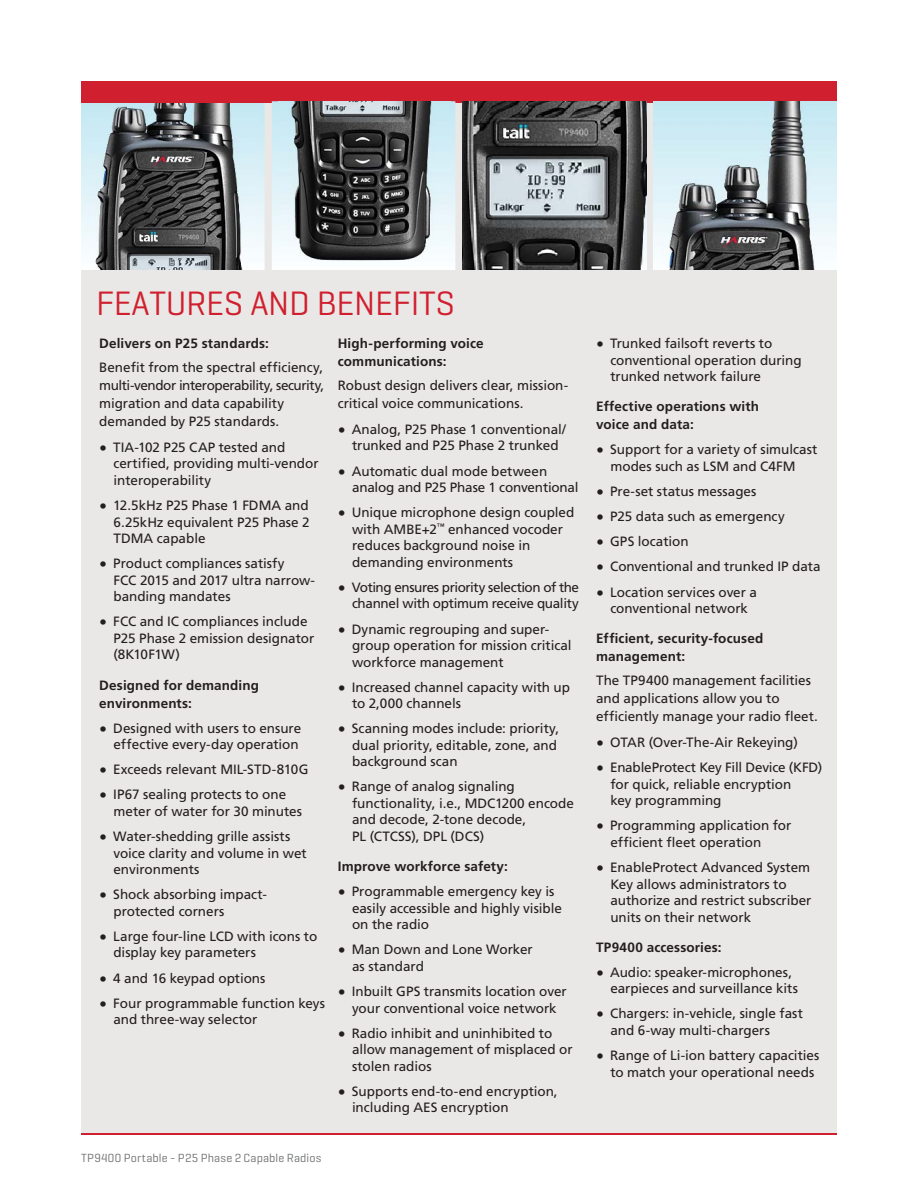
<style>
.page{position:relative;width:918px;height:1188px;background:#fff}
.page>*{position:absolute;margin:0;border:0;box-sizing:border-box;transform-origin:0 0}
.t1{font:34.5px "Geogrotesque";letter-spacing:-.01em;color:#d01f2e}
.t2{font:13.5px/16.5px "Frutiger LT Std";letter-spacing:-.005em;color:#231f20}
.t3{font:700 13.5px/18px "Frutiger LT Std";letter-spacing:.01em;color:#231f20}
.t4{font:13.5px/16.5px "Frutiger LT Std";letter-spacing:-.03em;color:#231f20;text-align:right}
.t5{font:12px "Geogrotesque";letter-spacing:.015em;color:#6d6f71}
.s1{font-family:"Base Nine";font-size:12px}
</style>
<div class="page">
<div style="left:81px;top:81px;width:756px;height:1053px;background:#eae8e6"></div>
<hr style="left:81px;top:1133px;width:756px;height:2px;background:#d01f2e">
<svg style="left:81px;top:103px;width:184px;height:167px;background:#dff2f7"></svg>
<img style="left:87px;top:103px;width:171px;height:167px">
<div style="left:81px;top:81px;width:756px;height:22px;background:#d01f2e"></div>
<svg style="left:272px;top:101px;width:183px;height:169px;background:#def2f8"></svg>
<img style="left:279px;top:101px;width:172px;height:169px">
<img style="left:463px;top:101px;width:183px;height:169px">
<img style="left:653px;top:101px;width:184px;height:169px">
<h1 class="t1" style="left:96px;top:288px;width:360px">FEATURES AND BENEFITS</h1>
<p class="t3" style="left:99px;top:335px;width:171px">Delivers on P25 standards:</p>
<p class="t2" style="left:99px;top:359px;width:227px;line-height:18px">Benefit from the spectral efficiency, multi-vendor interoperability, security, migration and data capability demanded by P25 standards.</p>
<p class="t2" style="left:114px;top:440px;width:207px;text-indent:-14px"><span class="s1">•</span> TIA-102 P25 CAP tested and certified, providing multi-vendor interoperability</p>
<p class="t2" style="left:114px;top:498px;width:198px;text-align:justify;text-indent:-14px"><span class="s1">•</span> 12.5kHz P25 Phase 1 FDMA and 6.25kHz equivalent P25 Phase 2<br>TDMA capable</p>
<p class="t2" style="left:114px;top:556px;width:203px;text-indent:-14px"><span class="s1">•</span> Product compliances satisfy<br>FCC 2015 and 2017 ultra narrow&shy;banding mandates</p>
<p class="t2" style="left:114px;top:614px;width:202px;text-indent:-14px"><span class="s1">•</span> FCC and IC compliances include<br>P25 Phase 2 emission designator (8K10F1W)</p>
<p class="t3" style="left:99px;top:677px;width:161px">Designed for demanding environments:</p>
<p class="t2" style="left:99px;top:721px;width:204px;text-align:right"><span class="s1">•</span> Designed with users to ensure effective every-day operation</p>
<p class="t2" style="left:99px;top:762px;width:211px"><span class="s1">•</span> Exceeds relevant MIL-STD-810G</p>
<p class="t2" style="left:114px;top:787px;width:190px;text-indent:-14px"><span class="s1">•</span> IP67 sealing protects to one meter of water for 30 minutes</p>
<p class="t2" style="left:114px;top:829px;width:195px;text-indent:-14px"><span class="s1">•</span> Water-shedding grille assists voice clarity and volume in wet environments</p>
<p class="t2" style="left:114px;top:887px;width:155px;text-indent:-14px"><span class="s1">•</span> Shock absorbing impact&shy;protected corners</p>
<p class="t2" style="left:114px;top:929px;width:205px;text-indent:-14px"><span class="s1">•</span> Large four-line LCD with icons to display key parameters</p>
<p class="t2" style="left:99px;top:970px;width:168px"><span class="s1">•</span> 4 and 16 keypad options</p>
<p class="t2" style="left:114px;top:995px;width:213px;text-indent:-14px"><span class="s1">•</span> Four programmable function keys and three-way selector</p>
<p class="t3" style="left:338px;top:335px;width:147px">High-performing voice communications:</p>
<p class="t2" style="left:338px;top:377px;width:232px;line-height:18px">Robust design delivers clear, mission&shy;critical voice communications.</p>
<p class="t2" style="left:338px;top:422px;width:229px;text-align:center"><span class="s1">•</span> Analog, P25 Phase 1 conventional/ trunked and P25 Phase 2 trunked</p>
<p class="t2" style="left:352px;top:463px;width:228px;text-indent:-14px"><span class="s1">•</span> Automatic dual mode between analog and P25 Phase 1 conventional</p>
<p class="t2" style="left:352px;top:505px;width:224px;text-indent:-14px"><span class="s1">•</span> Unique microphone design coupled with AMBE+2<sup>™</sup> enhanced vocoder reduces background noise in demanding environments</p>
<p class="t4" style="left:338px;top:580px;width:243px"><span class="s1">•</span> Voting ensures priority selection of the channel with optimum receive quality</p>
<p class="t2" style="left:352px;top:621px;width:221px;text-indent:-14px"><span class="s1">•</span> Dynamic regrouping and super&shy;group operation for mission critical workforce management</p>
<p class="t2" style="left:352px;top:679px;width:220px;text-indent:-14px"><span class="s1">•</span> Increased channel capacity with up to 2,000 channels</p>
<p class="t2" style="left:352px;top:721px;width:209px;text-indent:-14px"><span class="s1">•</span> Scanning modes include: priority, dual priority, editable, zone, and background scan</p>
<p class="t2" style="left:352px;top:779px;width:223px;text-indent:-14px"><span class="s1">•</span> Range of analog signaling functionality, i.e., MDC1200 encode and decode, 2-tone decode,<br>PL (CTCSS), DPL (DCS)</p>
<p class="t3" style="left:338px;top:858px;width:172px">Improve workforce safety:</p>
<p class="t2" style="left:352px;top:884px;width:211px;text-indent:-14px"><span class="s1">•</span> Programmable emergency key is easily accessible and highly visible on the radio</p>
<p class="t2" style="left:352px;top:942px;width:182px;text-indent:-14px"><span class="s1">•</span> Man Down and Lone Worker as standard</p>
<p class="t2" style="left:338px;top:984px;width:231px;text-align:center"><span class="s1">•</span> Inbuilt GPS transmits location over your conventional voice network</p>
<p class="t2" style="left:352px;top:1025px;width:222px;text-indent:-14px"><span class="s1">•</span> Radio inhibit and uninhibited to allow management of misplaced or stolen radios</p>
<p class="t2" style="left:352px;top:1084px;width:207px;text-indent:-14px"><span class="s1">•</span> Supports end-to-end encryption, including AES encryption</p>
<p class="t5" style="left:81px;top:1152px;width:242px">TP9400 Portable - P25 Phase 2 Capable Radios</p>
<p class="t2" style="left:610px;top:336px;width:193px;text-indent:-14px"><span class="s1">•</span> Trunked failsoft reverts to conventional operation during trunked network failure</p>
<p class="t3" style="left:596px;top:398px;width:164px">Effective operations with voice and data:</p>
<p class="t2" style="left:596px;top:442px;width:223px;text-align:center"><span class="s1">•</span> Support for a variety of simulcast modes such as LSM and C4FM</p>
<p class="t2" style="left:596px;top:484px;width:162px"><span class="s1">•</span> Pre-set status messages</p>
<p class="t2" style="left:596px;top:509px;width:190px"><span class="s1">•</span> P25 data such as emergency</p>
<p class="t2" style="left:596px;top:534px;width:94px"><span class="s1">•</span> GPS location</p>
<p class="t2" style="left:596px;top:559px;width:226px"><span class="s1">•</span> Conventional and trunked IP data</p>
<p class="t2" style="left:596px;top:584px;width:162px;text-align:center"><span class="s1">•</span> Location services over a conventional network</p>
<p class="t3" style="left:596px;top:630px;width:169px">Efficient, security-focused management:</p>
<p class="t2" style="left:596px;top:672px;width:223px;line-height:18px">The TP9400 management facilities and applications allow you to efficiently manage your radio fleet.</p>
<p class="t2" style="left:596px;top:735px;width:203px"><span class="s1">•</span> OTAR (Over-The-Air Rekeying)</p>
<p class="t2" style="left:610px;top:760px;width:213px;text-indent:-14px"><span class="s1">•</span> EnableProtect Key Fill Device (KFD) for quick, reliable encryption<br>key programming</p>
<p class="t2" style="left:610px;top:818px;width:183px;text-indent:-14px"><span class="s1">•</span> Programming application for efficient fleet operation</p>
<p class="t2" style="left:610px;top:860px;width:203px;text-indent:-14px"><span class="s1">•</span> EnableProtect Advanced System<br>Key allows administrators to authorize and restrict subscriber units on their network</p>
<p class="t3" style="left:596px;top:939px;width:127px">TP9400 accessories:</p>
<p class="t2" style="left:610px;top:965px;width:189px;text-indent:-14px"><span class="s1">•</span> Audio: speaker-microphones, earpieces and surveillance kits</p>
<p class="t2" style="left:610px;top:1006px;width:194px;text-indent:-14px"><span class="s1">•</span> Chargers: in-vehicle, single fast and 6-way multi-chargers</p>
<p class="t2" style="left:610px;top:1048px;width:210px;text-indent:-14px"><span class="s1">•</span> Range of Li-ion battery capacities to match your operational needs</p>
</div>
